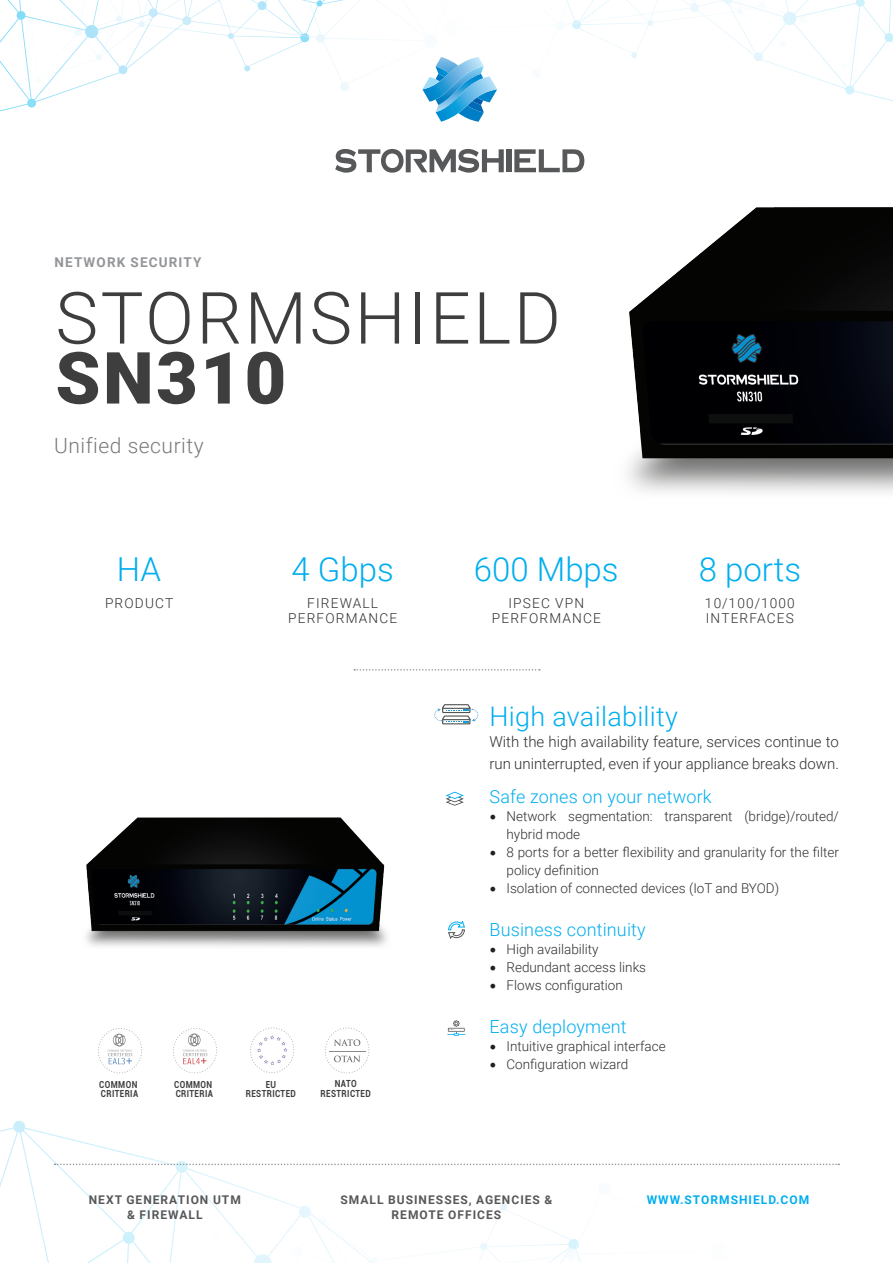
<style>
.page{position:relative;width:893px;height:1263px;background:#fff}
.page>*{position:absolute;margin:0;border:0;box-sizing:border-box;transform-origin:0 0}
.t1{font:300 72px "Roboto";letter-spacing:.035em;color:#3e3e3f}
.t2{font:900 72px "Roboto";letter-spacing:.035em;color:#3e3e3f}
.t3{font:300 33px "Roboto";color:#00aeef}
.t4{font:300 27px "Roboto";letter-spacing:.01em;color:#00aeef}
.t5{font:300 21px "Roboto";letter-spacing:.025em;color:#787a7d}
.t6{font:300 18px "Roboto";letter-spacing:.01em;color:#00aeef}
.t7{font:300 15px/21.6px "Roboto";color:#312f30}
.t8{font:300 13.65px/15px "Roboto";letter-spacing:.085em;color:#312f30;text-align:center}
.t9{font:300 13.5px/18px "Roboto";color:#312f30}
.t10{font:700 13.5px "Roboto";letter-spacing:.085em;color:#939598}
.t11{font:700 12px/15px "Roboto";letter-spacing:.085em;color:#57585a;text-align:center}
.t12{font:700 12px "Roboto";letter-spacing:.085em;color:#00aeef}
.t13{font:700 9.75px/9.4px "Roboto";letter-spacing:.05em;color:#3e3e3f;scale:.83 1}
.s1{font-family:"Minion Pro";font-weight:400;font-size:18px;color:#231f20}
</style>
<div class="page">
<svg style="left:0;top:0;width:308px;height:112px"></svg>
<svg style="left:308px;top:0;width:71px;height:91px"></svg>
<svg style="left:0;top:1120px;width:840px;height:143px"></svg>
<svg style="left:55px;top:1163px;width:784px;height:2px"></svg>
<div style="left:507px;top:149px;width:5px;height:23px;background:#57585a"></div>
<svg style="left:335px;top:149px;width:169px;height:23px"></svg>
<svg style="left:422px;top:0;width:471px;height:122px"></svg>
<img style="left:513px;top:54px;width:380px;height:438px">
<img style="left:86px;top:817px;width:301px;height:130px">
<svg style="left:434px;top:704px;width:44px;height:20px"></svg>
<img style="left:445px;top:791px;width:19px;height:15px">
<svg style="left:447px;top:1020px;width:18px;height:16px"></svg>
<svg style="left:448px;top:921px;width:17px;height:18px"></svg>
<svg style="left:354px;top:669px;width:186px;height:2px"></svg>
<svg style="left:98px;top:1028px;width:44px;height:46px"></svg>
<svg style="left:173px;top:1028px;width:44px;height:46px"></svg>
<svg style="left:250px;top:1027px;width:45px;height:46px"></svg>
<svg style="left:325px;top:1027px;width:45px;height:47px"></svg>
<hr style="left:329px;top:1051px;width:36px;height:1px;background:#87898c">
<p class="t10" style="left:54px;top:253px;width:148px">NETWORK SECURITY</p>
<h1 class="t1" style="left:55px;top:267px;width:507px">STORMSHIELD</h1>
<h1 class="t2" style="left:55px;top:327px;width:232px">SN310</h1>
<h3 class="t5" style="left:54px;top:431px;width:151px">Unified security</h3>
<h2 class="t3" style="left:117px;top:546px;width:46px">HA</h2>
<p class="t8" style="left:105px;top:595px;width:70px">PRODUCT</p>
<h2 class="t3" style="left:292px;top:546px;width:104px">4 Gbps</h2>
<p class="t8" style="left:288px;top:595px;width:111px">FIREWALL<br>PERFORMANCE</p>
<h2 class="t3" style="left:474px;top:546px;width:146px">600 Mbps</h2>
<p class="t8" style="left:492px;top:595px;width:111px">IPSEC VPN<br>PERFORMANCE</p>
<h2 class="t3" style="left:699px;top:546px;width:104px">8 ports</h2>
<p class="t8" style="left:705px;top:595px;width:91px;text-align:left">10/100/1000<br>INTERFACES</p>
<p class="t13" style="left:99px;top:1079px;width:48px">COMMON<br>CRITERIA</p>
<p class="t13" style="left:174px;top:1079px;width:48px">COMMON<br>CRITERIA</p>
<p class="t13" style="left:246px;top:1079px;width:62px;text-align:center">EU<br>RESTRICTED</p>
<p class="t13" style="left:320px;top:1078px;width:62px;text-align:center">NATO<br>RESTRICTED</p>
<h3 class="t4" style="left:489px;top:698px;width:190px">High availability</h3>
<p class="t7" style="left:489px;top:731px;width:351px">With the high availability feature, services continue to run uninterrupted, even if your appliance breaks down.</p>
<h3 class="t6" style="left:489px;top:784px;width:224px">Safe zones on your network</h3>
<p class="t9" style="left:506px;top:807px;width:334px;text-indent:-17px"><span class="s1">•</span> Network segmentation: transparent (bridge)/routed/ hybrid mode</p>
<p class="t9" style="left:506px;top:843px;width:334px;text-indent:-17px"><span class="s1">•</span> 8 ports for a better flexibility and granularity for the filter policy definition</p>
<p class="t9" style="left:489px;top:879px;width:291px"><span class="s1">•</span> Isolation of connected devices (IoT and BYOD)</p>
<h3 class="t6" style="left:489px;top:917px;width:158px">Business continuity</h3>
<p class="t9" style="left:489px;top:940px;width:111px"><span class="s1">•</span> High availability</p>
<p class="t9" style="left:489px;top:958px;width:158px"><span class="s1">•</span> Redundant access links</p>
<p class="t9" style="left:489px;top:976px;width:135px"><span class="s1">•</span> Flows configuration</p>
<h3 class="t6" style="left:489px;top:1014px;width:139px">Easy deployment</h3>
<p class="t9" style="left:489px;top:1037px;width:178px"><span class="s1">•</span> Intuitive graphical interface</p>
<p class="t9" style="left:489px;top:1055px;width:140px"><span class="s1">•</span> Configuration wizard</p>
<p class="t11" style="left:89px;top:1192px;width:154px">NEXT GENERATION UTM &amp; FIREWALL</p>
<p class="t11" style="left:340px;top:1192px;width:214px">SMALL BUSINESSES, AGENCIES &amp;<br>REMOTE OFFICES</p>
<p class="t12" style="left:647px;top:1192px;width:164px">WWW.STORMSHIELD.COM</p>
</div>
